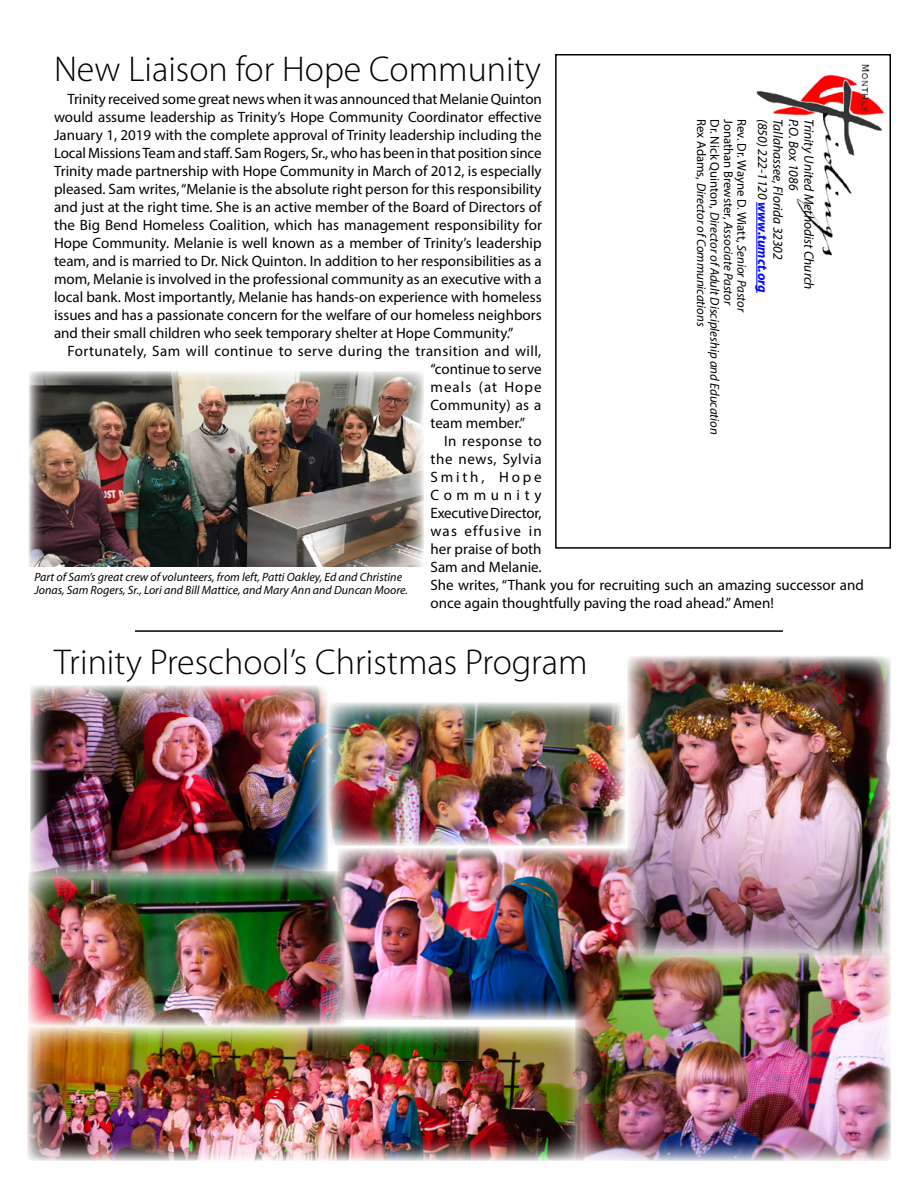
<style>
.page{position:relative;width:918px;height:1188px;background:#fff}
.page>*{position:absolute;margin:0;border:0;box-sizing:border-box;transform-origin:0 0}
.t1{font:300 36px "Myriad Pro";color:#000}
.t2{font:15px/18px "Myriad Pro";color:#000;text-align:justify}
.t3{font:italic 13.5px "Myriad Pro";color:#000}
.t4{font:italic 12.75px/13.5px "Myriad Pro";color:#000}
.t5{font:italic 12px/13.5px "Myriad Pro";color:#000}
.s1{font-style:normal}
.s2{font-weight:700;color:#00f}
</style>
<div class="page">
<img style="left:756px;top:64px;width:128px;height:199px">
<hr style="left:756px;top:202px;width:1px;height:91px;background:#00f">
<div style="left:555px;top:54px;width:336px;height:495px;border:2px solid #000"></div>
<img style="left:28px;top:371px;width:396px;height:196px">
<hr style="left:135px;top:630px;width:648px;height:2px;background:#000">
<img style="left:337px;top:849px;width:290px;height:171px">
<img style="left:27px;top:1026px;width:548px;height:135px">
<img style="left:30px;top:686px;width:298px;height:185px">
<img style="left:28px;top:871px;width:316px;height:155px">
<img style="left:575px;top:951px;width:316px;height:210px">
<img style="left:328px;top:703px;width:298px;height:142px">
<img style="left:627px;top:656px;width:264px;height:299px">
<h1 class="t1" style="left:54px;top:49px;width:489px">New Liaison for Hope Community</h1>
<p class="t2" style="left:54px;top:90px;width:489px;text-indent:14px">Trinity received some great news when it was announced that Melanie Quinton would assume leadership as Trinity’s Hope Community Coordinator effective January 1, 2019 with the complete approval of Trinity leadership including the Local Missions Team and staff. Sam Rogers, Sr., who has been in that position since Trinity made partnership with Hope Community in March of 2012, is especially pleased. Sam writes, “Melanie is the absolute right person for this responsibility and just at the right time. She is an active member of the Board of Directors of the Big Bend Homeless Coalition, which has management responsibility for Hope Community. Melanie is well known as a member of Trinity’s leadership team, and is married to Dr. Nick Quinton. In addition to her responsibilities as a mom, Melanie is involved in the professional community as an executive with a local bank. Most importantly, Melanie has hands-on experience with homeless issues and has a passionate concern for the welfare of our homeless neighbors and their small children who seek temporary shelter at Hope Community.”</p>
<p class="t2" style="left:431px;top:342px;width:113px;text-indent:-363px">Fortunately, Sam will continue to serve during the transition and will, “continue to serve meals (at Hope Community) as a team member.”</p>
<p class="t2" style="left:431px;top:432px;width:435px;text-align:left;text-indent:14px">In response to<br>the news, Sylvia<br>Smith, Hope<br>Community<br>Executive Director,<br>was effusive in<br>her praise of both<br>Sam and Melanie.<br>She writes, “Thank you for recruiting such an amazing successor and once again thoughtfully paving the road ahead.” Amen!</p>
<p class="t4" style="left:749px;top:119px;width:317px;rotate:90deg"><span class="s1">Rev. Dr. Wayne D. Wiatt,</span> Senior Pastor<br><span class="s1">Jonathan Brewster,</span> Associate Pastor<br><span class="s1">Dr. Nick Quinton,</span> Director of Adult Discipleship and Education <span class="s1">Rex Adams,</span> Director of Communications</p>
<p class="t3" style="left:771px;top:119px;width:175px;rotate:90deg">(850) 222-1120 <span class="s2">www.tumct.org</span></p>
<p class="t3" style="left:787px;top:119px;width:142px;rotate:90deg">Tallahassee, Florida 32302</p>
<p class="t3" style="left:802px;top:119px;width:73px;rotate:90deg">P.O. Box 1086</p>
<p class="t3" style="left:817px;top:119px;width:172px;rotate:90deg">Trinity United Methodist Church</p>
<p class="t5" style="left:34px;top:570px;width:375px">Part of Sam’s great crew of volunteers, from left, Patti Oakley, Ed and Christine<br>Jonas, Sam Rogers, Sr., Lori and Bill Mattice, and Mary Ann and Duncan Moore.</p>
<h1 class="t1" style="left:54px;top:642px;width:535px">Trinity Preschool’s Christmas Program</h1>
</div>
